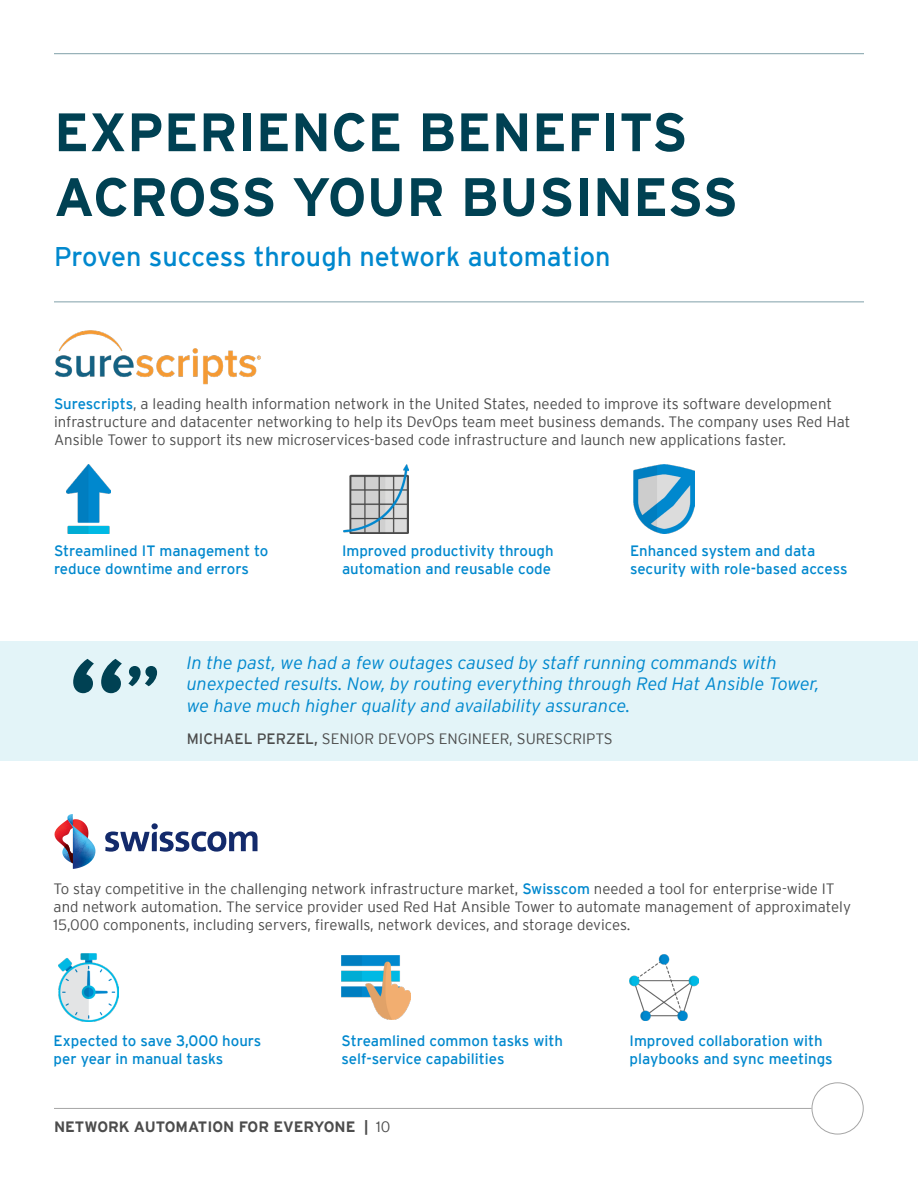
<style>
.page{position:relative;width:918px;height:1188px;background:#fff}
.page>*{position:absolute;margin:0;border:0;box-sizing:border-box;transform-origin:0 0}
.t1{font:800 117px "Overpass";color:#004153}
.t2{font:800 69px "Overpass";color:#004153}
.t3{font:700 54px/64.8px "Interstate";color:#004153}
.t4{font:27px "Interstate";color:#0088ce}
.t5{font:italic 300 18px/21.6px "Interstate";color:#0088ce}
.t6{font:300 15px/18px "Interstate";color:#4c4c4c}
.t7{font:15px/18px "Interstate";color:#0088ce}
.t8{font:700 15px "Interstate";color:#4c4c4c}
.s1{font-weight:400;color:#0088ce}
.s2{font-weight:400}
.s3{font-weight:300}
</style>
<div class="page">
<hr style="left:54px;top:302px;width:810px;height:1px;background:#80a0a9">
<hr style="left:54px;top:1108px;width:758px;height:1px;background:#a5a5a5">
<div style="left:812px;top:1082px;width:52px;height:52px;border:1px solid #a5a5a5;border-radius:50%"></div>
<hr style="left:54px;top:53px;width:810px;height:1px;background:#80a0a9">
<img style="left:66px;top:465px;width:45px;height:68px">
<img style="left:344px;top:465px;width:64px;height:68px">
<img style="left:634px;top:465px;width:60px;height:68px">
<div style="left:0;top:641px;width:918px;height:119px;background:#e3f4f8"></div>
<img style="left:58px;top:953px;width:60px;height:69px">
<img style="left:342px;top:955px;width:68px;height:65px">
<img style="left:630px;top:954px;width:68px;height:67px">
<svg style="left:55px;top:814px;width:40px;height:55px"></svg>
<svg style="left:105px;top:823px;width:153px;height:29px"></svg>
<img style="left:54px;top:330px;width:207px;height:54px">
<h3 class="t3" style="left:54px;top:99px;width:685px">EXPERIENCE BENEFITS<br>ACROSS YOUR BUSINESS</h3>
<h3 class="t4" style="left:54px;top:241px;width:558px">Proven success through network automation</h3>
<p class="t6" style="left:54px;top:395px;width:798px"><span class="s1">Surescripts</span>, a leading health information network in the United States, needed to improve its software development infrastructure and datacenter networking to help its DevOps team meet business demands. The company uses Red Hat<br>Ansible Tower to support its new microservices-based code infrastructure and launch new applications faster.</p>
<p class="t7" style="left:54px;top:542px;width:216px">Streamlined IT management to reduce downtime and errors</p>
<p class="t7" style="left:342px;top:542px;width:213px">Improved productivity through automation and reusable code</p>
<p class="t7" style="left:630px;top:542px;width:219px">Enhanced system and data security with role-based access</p>
<h1 class="t1" style="left:69px;top:629px;width:58px">“</h1>
<h2 class="t2" style="left:126px;top:648px;width:35px">”</h2>
<p class="t5" style="left:187px;top:652px;width:634px">In the past, we had a few outages caused by staff running commands with unexpected results. Now, by routing everything through Red Hat Ansible Tower, we have much higher quality and availability assurance.</p>
<p class="t6" style="left:187px;top:729px;width:427px"><span class="s2">MICHAEL PERZEL,</span> SENIOR DEVOPS ENGINEER, SURESCRIPTS</p>
<p class="t6" style="left:54px;top:880px;width:799px">To stay competitive in the challenging network infrastructure market, <span class="s1">Swisscom</span> needed a tool for enterprise-wide IT and network automation. The service provider used Red Hat Ansible Tower to automate management of approximately<br>15,000 components, including servers, firewalls, network devices, and storage devices.</p>
<p class="t7" style="left:54px;top:1031px;width:209px">Expected to save 3,000 hours per year in manual tasks</p>
<p class="t7" style="left:342px;top:1031px;width:223px">Streamlined common tasks with self-service capabilities</p>
<p class="t7" style="left:630px;top:1031px;width:205px">Improved collaboration with playbooks and sync meetings</p>
<p class="t8" style="left:54px;top:1118px;width:338px">NETWORK AUTOMATION FOR EVERYONE | <span class="s3">10</span></p>
</div>
